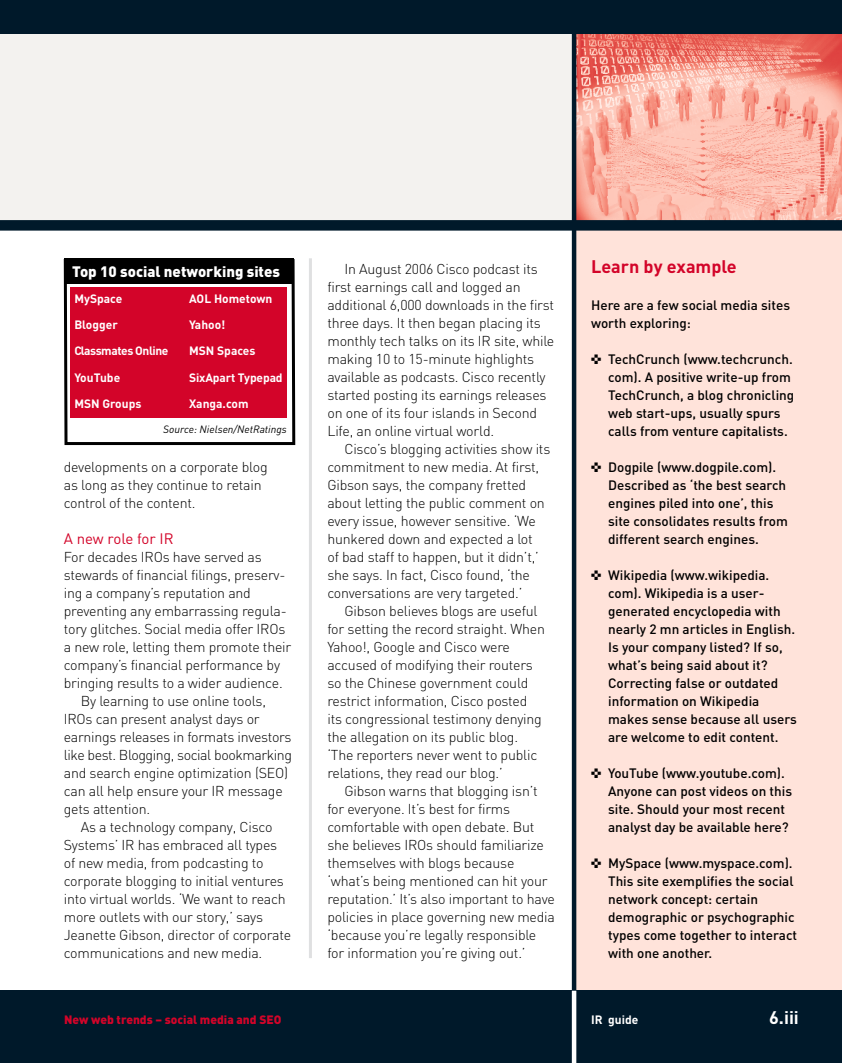
<style>
.page{position:relative;width:842px;height:1063px;background:#fff}
.page>*{position:absolute;margin:0;border:0;box-sizing:border-box;transform-origin:0 0}
.t1{font:700 18px "DIN";color:#d30429}
.t2{font:700 18px "DIN";color:#fff}
.t3{font:900 15px "DIN";color:#fff}
.t4{font:15px "DIN";color:#d30429}
.t5{font:300 14.1px/18px "DIN";letter-spacing:-.015em;color:#000}
.t6{font:500 13.5px/18px "DIN";color:#000}
.t7{font:700 12px/26.2px "DIN";letter-spacing:-.01em;color:#fff}
.t8{font:700 12px/26.2px "DIN";letter-spacing:-.035em;color:#fff}
.t9{font:900 12px "DIN";color:#d30429}
.t10{font:italic 10.5px "DIN";color:#000}
</style>
<div class="page">
<img style="left:576px;top:34px;width:266px;height:186px">
<div style="left:574px;top:225px;width:268px;height:838px;background:#ffe3da"></div>
<div style="left:0;top:991px;width:842px;height:72px;background:#00192a"></div>
<div style="left:0;top:33px;width:574px;height:192px;background:#f3f2ef"></div>
<div style="left:0;top:0;width:842px;height:34px;background:#00192a"></div>
<hr style="left:572px;top:0;width:4px;height:1063px;background:#00192a">
<hr style="left:572px;top:991px;width:4px;height:72px;background:#fff">
<div style="left:0;top:220px;width:842px;height:11px;background:#00192a"></div>
<hr style="left:309px;top:258px;width:3px;height:700px;background:#dfe0e1">
<svg style="left:63px;top:258px;width:233px;height:188px"></svg>
<div style="left:70px;top:287px;width:217px;height:131px;background:#d30429"></div>
<div style="left:64px;top:258px;width:229px;height:26px;background:#000"></div>
<p class="t3" style="left:72px;top:261px;width:209px">Top 10 social networking sites</p>
<p class="t8" style="left:74px;top:285px;width:96px">MySpace<br>Blogger<br>Classmates Online<br>YouTube<br>MSN Groups</p>
<p class="t7" style="left:189px;top:285px;width:95px">AOL Hometown<br>Yahoo!<br>MSN Spaces<br>SixApart Typepad<br>Xanga.com</p>
<p class="t10" style="left:163px;top:423px;width:125px">Source: Nielsen/NetRatings</p>
<p class="t5" style="left:64px;top:458px;width:205px">developments on a corporate blog as long as they continue to retain control of the content.</p>
<p class="t4" style="left:64px;top:529px;width:111px">A new role for IR</p>
<p class="t5" style="left:64px;top:548px;width:199px">For decades IROs have served as</p>
<p class="t5" style="left:64px;top:566px;width:223px">stewards of financial filings, preserv-</p>
<p class="t5" style="left:64px;top:584px;width:189px">ing a company’s reputation and</p>
<p class="t5" style="left:64px;top:602px;width:224px">preventing any embarrassing regula-</p>
<p class="t5" style="left:64px;top:620px;width:223px">tory glitches. Social media offer IROs</p>
<p class="t5" style="left:64px;top:638px;width:229px">a new role, letting them promote their</p>
<p class="t5" style="left:64px;top:656px;width:218px">company’s financial performance by</p>
<p class="t5" style="left:64px;top:674px;width:220px">bringing results to a wider audience.</p>
<p class="t5" style="left:81px;top:692px;width:187px">By learning to use online tools,</p>
<p class="t5" style="left:64px;top:710px;width:197px">IROs can present analyst days or</p>
<p class="t5" style="left:64px;top:728px;width:229px">earnings releases in formats investors</p>
<p class="t5" style="left:64px;top:746px;width:230px">like best. Blogging, social bookmarking</p>
<p class="t5" style="left:64px;top:764px;width:226px">and search engine optimization (SEO)</p>
<p class="t5" style="left:64px;top:782px;width:221px">can all help ensure your IR message</p>
<p class="t5" style="left:64px;top:800px;width:88px">gets attention.</p>
<p class="t5" style="left:81px;top:818px;width:193px">As a technology company, Cisco</p>
<p class="t5" style="left:64px;top:836px;width:215px">Systems’ IR has embraced all types</p>
<p class="t5" style="left:64px;top:854px;width:201px">of new media, from podcasting to</p>
<p class="t5" style="left:64px;top:872px;width:222px">corporate blogging to initial ventures</p>
<p class="t5" style="left:64px;top:890px;width:223px">into virtual worlds. ‘We want to reach</p>
<p class="t5" style="left:64px;top:908px;width:201px">more outlets with our story,’ says</p>
<p class="t5" style="left:64px;top:926px;width:229px">Jeanette Gibson, director of corporate</p>
<p class="t5" style="left:64px;top:944px;width:200px">communications and new media.</p>
<p class="t5" style="left:327px;top:260px;width:228px;text-indent:17px">In August 2006 Cisco podcast its first earnings call and logged an additional 6,000 downloads in the first three days. It then began placing its monthly tech talks on its IR site, while making 10 to 15-minute highlights available as podcasts. Cisco recently started posting its earnings releases on one of its four islands in Second Life, an online virtual world.</p>
<p class="t5" style="left:327px;top:440px;width:224px;text-indent:17px">Cisco’s blogging activities show its commitment to new media. At first, Gibson says, the company fretted about letting the public comment on every issue, however sensitive. ‘We hunkered down and expected a lot<br>of bad staff to happen, but it didn’t,’ she says. In fact, Cisco found, ‘the conversations are very targeted.’</p>
<p class="t5" style="left:327px;top:602px;width:219px;text-indent:17px">Gibson believes blogs are useful for setting the record straight. When Yahoo!, Google and Cisco were accused of modifying their routers so the Chinese government could restrict information, Cisco posted its congressional testimony denying the allegation on its public blog. ‘The reporters never went to public relations, they read our blog.’</p>
<p class="t5" style="left:327px;top:782px;width:229px;text-indent:17px">Gibson warns that blogging isn’t for everyone. It’s best for firms comfortable with open debate. But she believes IROs should familiarize themselves with blogs because ‘what’s being mentioned can hit your reputation.’ It’s also important to have policies in place governing new media ‘because you’re legally responsible for information you’re giving out.’</p>
<p class="t1" style="left:591px;top:255px;width:147px">Learn by example</p>
<p class="t6" style="left:591px;top:296px;width:200px">Here are a few social media sites worth exploring:</p>
<p class="t6" style="left:608px;top:350px;width:188px">TechCrunch (www.techcrunch. com). A positive write-up from<br>TechCrunch, a blog chronicling web start-ups, usually spurs calls from venture capitalists.</p>
<p class="t6" style="left:608px;top:458px;width:181px">Dogpile (www.dogpile.com).<br>Described as ‘the best search engines piled into one’, this site consolidates results from different search engines.</p>
<p class="t6" style="left:608px;top:566px;width:190px">Wikipedia (www.wikipedia. com). Wikipedia is a user&shy;generated encyclopedia with nearly 2 mn articles in English.<br>Is your company listed? If so, what’s being said about it?<br>Correcting false or outdated information on Wikipedia makes sense because all users are welcome to edit content.</p>
<p class="t6" style="left:608px;top:764px;width:186px">YouTube (www.youtube.com).<br>Anyone can post videos on this site. Should your most recent analyst day be available here?</p>
<p class="t6" style="left:608px;top:854px;width:191px">MySpace (www.myspace.com).<br>This site exemplifies the social network concept: certain demographic or psychographic types come together to interact with one another.</p>
<p class="t9" style="left:64px;top:1012px;width:219px">New web trends – social media and SEO</p>
<p class="t7" style="left:591px;top:1006px;width:49px">IR guide</p>
<p class="t2" style="left:769px;top:1005px;width:31px">6.iii</p>
</div>
